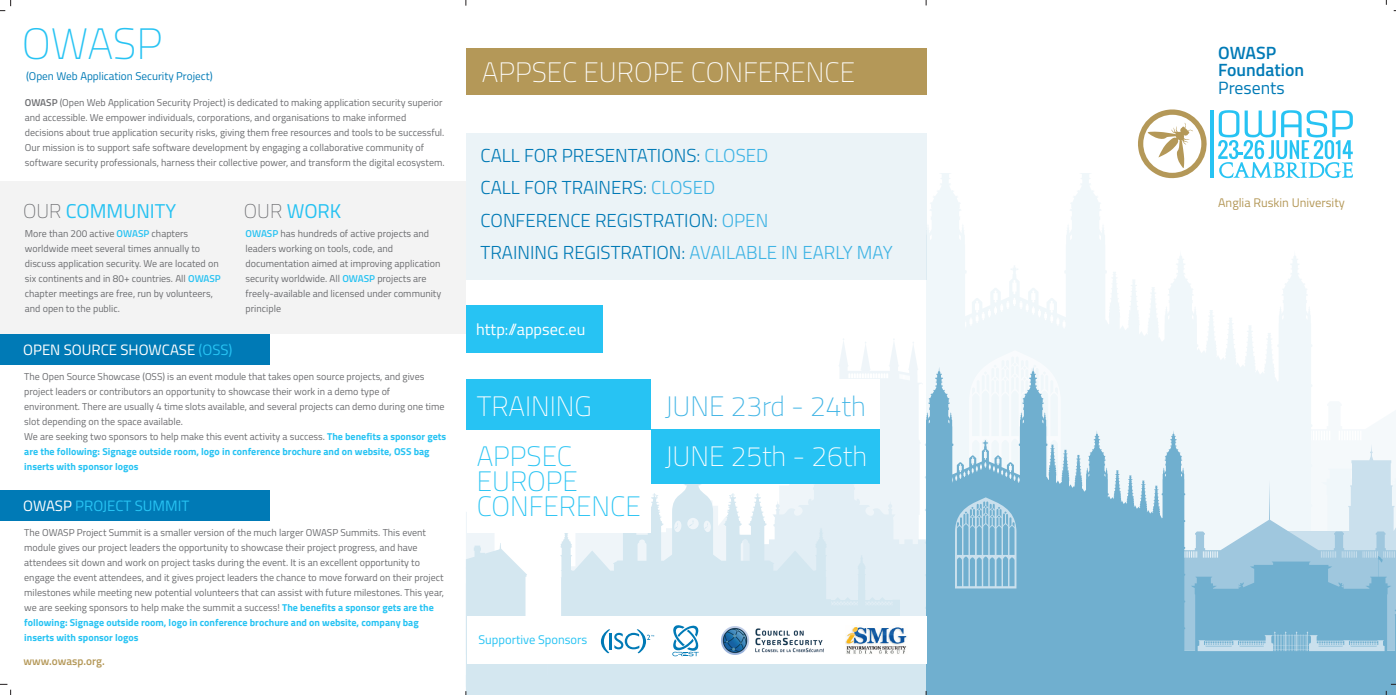
<style>
.page{position:relative;width:1397px;height:695px;background:#fff}
.page>*{position:absolute;margin:0;border:0;box-sizing:border-box;transform-origin:0 0}
.t1{font:100 43.75px "Titillium";letter-spacing:-.005em;color:#27c3f3}
.t2{font:100 28px "Titillium";color:#fff}
.t3{font:100 28px/25px "Titillium";color:#27c3f3}
.t4{font:100 28px "Titillium";color:#3fb4e5}
.t5{font:20px "Titillium";color:#27c3f3}
.t6{font:300 18.75px/32.5px "Titillium";color:#007ab6}
.t7{font:600 17.75px/17.4px "Titillium";color:#007ab6}
.t8{font:17.75px "Titillium";color:#007ab6}
.t9{font:16.25px "Titillium";color:#fff}
.t10{font:15px "Titillium";color:#fff}
.t11{font:15px "Titillium";color:#27c3f3}
.t12{font:12.5px "Titillium";color:#b49858}
.t13{font:12.5px "Titillium";color:#27c3f3}
.t14{font:11.25px "Titillium";color:#007ab6}
.t15{font:600 11.25px "Titillium";color:#b49858}
.t16{font:10px/15px "Titillium";color:#6c6d70}
.s1{font-weight:600}
.s2{font-weight:100;color:#6c6d70}
.s3{font-weight:600;color:#27c3f3}
.s4{color:#27c3f3}
.s5{font-weight:700;color:#27c3f3}
.s6{color:#fff}
.s7{color:#3fb4e5}
</style>
<div class="page">
<div style="left:0;top:181px;width:466px;height:153px;background:#f3f3f3"></div>
<div style="left:0;top:334px;width:269px;height:30px;background:#007ab6"></div>
<svg style="left:926px;top:173px;width:427px;height:193px"></svg>
<svg style="left:926px;top:366px;width:469px;height:318px;fill:#70afcf"></svg>
<svg style="left:1197px;top:403px;width:198px;height:248px"></svg>
<div style="left:926px;top:684px;width:469px;height:10px;background:#70afcf"></div>
<svg style="left:839px;top:277px;width:221px;height:362px"></svg>
<svg style="left:746px;top:366px;width:180px;height:309px"></svg>
<div style="left:466px;top:675px;width:460px;height:19px;background:#d4e7f0"></div>
<svg style="left:1137px;top:109px;width:69px;height:70px"></svg>
<svg style="left:1209px;top:110px;width:4px;height:68px"></svg>
<svg style="left:1217px;top:110px;width:135px;height:68px"></svg>
<div style="left:466px;top:133px;width:460px;height:147px;background:#ebf3f7"></div>
<div style="left:466px;top:48px;width:460px;height:47px;background:#b49858"></div>
<div style="left:466px;top:616px;width:460px;height:47px;background:#fff"></div>
<div style="left:466px;top:305px;width:136px;height:47px;background:#27c3f3"></div>
<div style="left:650px;top:379px;width:229px;height:50px;background:#fff"></div>
<div style="left:650px;top:429px;width:229px;height:54px;background:#27c3f3"></div>
<div style="left:0;top:490px;width:269px;height:30px;background:#007ab6"></div>
<img style="left:746px;top:628px;width:77px;height:25px">
<img style="left:845px;top:627px;width:62px;height:27px">
<svg style="left:465px;top:379px;width:281px;height:315px"></svg>
<svg style="left:0;top:1px;width:11px;height:10px"></svg>
<svg style="left:0;top:684px;width:11px;height:10px"></svg>
<svg style="left:1385px;top:684px;width:10px;height:10px"></svg>
<h1 class="t1" style="left:22px;top:12px;width:142px">OWASP</h1>
<p class="t14" style="left:26px;top:68px;width:188px">(Open Web Application Security Project)</p>
<p class="t16" style="left:25px;top:94px;width:421px"><span class="s1">OWASP</span> (Open Web Application Security Project) is dedicated to making application security superior and accessible. We empower individuals, corporations, and organisations to make informed decisions about true application security risks, giving them free resources and tools to be successful.<br>Our mission is to support safe software development by engaging a collaborative community of software security professionals, harness their collective power, and transform the digital ecosystem.</p>
<h3 class="t5" style="left:23px;top:196px;width:154px"><span class="s2">OUR</span> COMMUNITY</h3>
<p class="t16" style="left:25px;top:225px;width:197px">More than 200 active <span class="s3">OWASP</span> chapters worldwide meet several times annually to discuss application security. We are located on six continents and in 80+ countries. All <span class="s3">OWASP </span>chapter meetings are free, run by volunteers, and open to the public.</p>
<h3 class="t10" style="left:23px;top:339px;width:211px">OPEN SOURCE SHOWCASE <span class="s4">(OSS)</span></h3>
<h3 class="t5" style="left:244px;top:196px;width:99px"><span class="s2">OUR</span> WORK</h3>
<p class="t16" style="left:245px;top:225px;width:197px"><span class="s3">OWASP</span> has hundreds of active projects and leaders working on tools, code, and documentation aimed at improving application security worldwide. All <span class="s3">OWASP</span> projects are freely-available and licensed under community principle</p>
<p class="t16" style="left:24px;top:368px;width:423px">The Open Source Showcase (OSS) is an event module that takes open source projects, and gives project leaders or contributors an opportunity to showcase their work in a demo type of environment. There are usually 4 time slots available, and several projects can demo during one time slot depending on the space available.<br>We are seeking two sponsors to help make this event activity a success. <span class="s5">The benefits a sponsor gets are the following: Signage outside room, logo in conference brochure and on website, OSS bag inserts with sponsor logos</span></p>
<h3 class="t11" style="left:23px;top:495px;width:168px"><span class="s6">OWASP</span> PROJECT SUMMIT</h3>
<p class="t16" style="left:24px;top:524px;width:421px">The OWASP Project Summit is a smaller version of the much larger OWASP Summits. This event module gives our project leaders the opportunity to showcase their project progress, and have attendees sit down and work on project tasks during the event. It is an excellent opportunity to engage the event attendees, and it gives project leaders the chance to move forward on their project milestones while meeting new potential volunteers that can assist with future milestones. This year, we are seeking sponsors to help make the summit a success! <span class="s5">The benefits a sponsor gets are the following: Signage outside room, logo in conference brochure and on website, company bag inserts with sponsor logos</span></p>
<p class="t15" style="left:24px;top:652px;width:83px">www.owasp.org.</p>
<h2 class="t2" style="left:482px;top:53px;width:375px">APPSEC EUROPE CONFERENCE</h2>
<h3 class="t6" style="left:480px;top:138px;width:413px">CALL FOR PRESENTATIONS: <span class="s7">CLOSED<br></span>CALL FOR TRAINERS: <span class="s7">CLOSED<br></span>CONFERENCE REGISTRATION: <span class="s7">OPEN<br></span>TRAINING REGISTRATION: <span class="s7">AVAILABLE IN EARLY MAY</span></h3>
<h3 class="t9" style="left:476px;top:317px;width:111px">http://appsec.eu</h3>
<h2 class="t2" style="left:476px;top:386px;width:117px">TRAINING</h2>
<h2 class="t4" style="left:664px;top:386px;width:203px">JUNE 23rd - 24th</h2>
<h2 class="t3" style="left:476px;top:442px;width:166px">APPSEC<br>EUROPE<br>CONFERENCE</h2>
<h2 class="t2" style="left:664px;top:436px;width:204px">JUNE 25th - 26th</h2>
<p class="t13" style="left:478px;top:630px;width:110px">Supportive Sponsors</p>
<h3 class="t7" style="left:1217px;top:43px;width:87px">OWASP<br>Foundation</h3>
<h3 class="t8" style="left:1217px;top:74px;width:68px">Presents</h3>
<p class="t12" style="left:1217px;top:193px;width:128px">Anglia Ruskin University</p>
</div>
